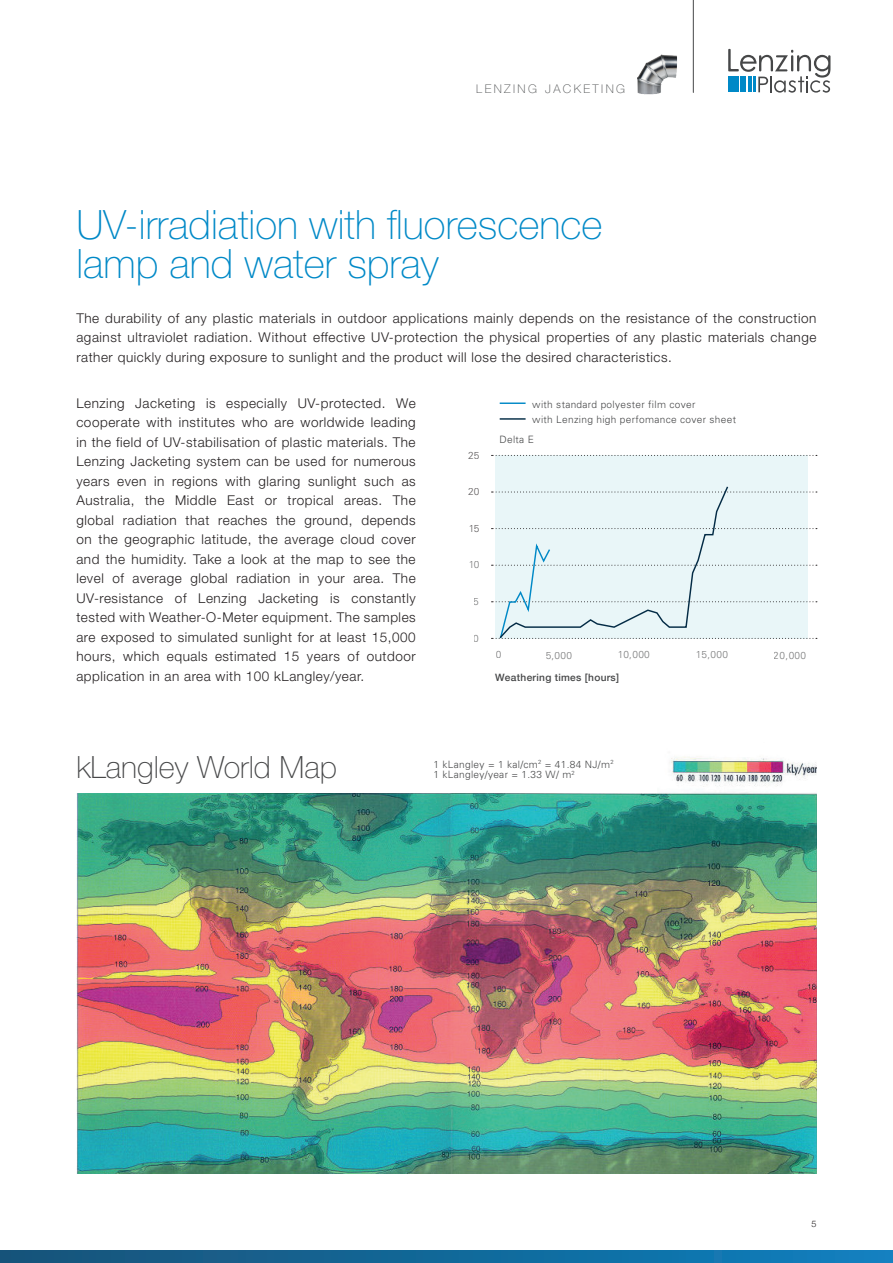
<style>
.page{position:relative;width:893px;height:1263px;background:#fff}
.page>*{position:absolute;margin:0;border:0;box-sizing:border-box;transform-origin:0 0}
.t1{font:100 40.5px/39px "Helvetica Neue LT Std";color:#0089c7}
.t2{font:100 30.75px "Helvetica Neue LT Std";color:#464748}
.t3{font:300 13.5px/19.5px "Helvetica Neue LT Std";letter-spacing:.04em;color:#231f20;text-align:justify}
.t4{font:100 12px "Helvetica Neue LT Std";letter-spacing:.2em;color:#4f5152}
.t5{font:300 10.2px/15.8px "Univers";letter-spacing:.03em;color:#464748}
.t6{font:500 10.2px "Helvetica Neue";letter-spacing:.03em;color:#464748}
.t7{font:300 10.2px "Univers";color:#231f20}
.t8{font:300 9px "Helvetica Neue";color:#231f20}
</style>
<div class="page">
<svg style="left:0;top:1250px;width:893px;height:13px;background:#12699a"></svg>
<svg style="left:728px;top:49px;width:102px;height:44px"></svg>
<hr style="left:693px;top:0;width:1px;height:92px;background:#464748">
<img style="left:637px;top:54px;width:40px;height:40px">
<div style="left:495px;top:455px;width:312px;height:184px;background:#e9f6f8"></div>
<svg style="left:491px;top:455px;width:326px;height:1px"></svg>
<svg style="left:491px;top:485px;width:326px;height:154px"></svg>
<hr style="left:500px;top:402px;width:26px;height:2px;background:#0089c7">
<hr style="left:500px;top:418px;width:26px;height:2px;background:#032b45">
<img style="left:77px;top:756px;width:739px;height:417px">
<div style="left:51px;top:733px;width:606px;height:59px;background:#fff"></div>
<p class="t4" style="left:476px;top:82px;width:150px">LENZING JACKETING</p>
<h1 class="t1" style="left:76px;top:205px;width:528px">UV-irradiation with fluorescence lamp and water spray</h1>
<p class="t3" style="left:76px;top:308px;width:741px">The durability of any plastic materials in outdoor applications mainly depends on the resistance of the construction against ultraviolet radiation. Without effective UV-protection the physical properties of any plastic materials change rather quickly during exposure to sunlight and the product will lose the desired characteristics.</p>
<p class="t3" style="left:76px;top:393px;width:341px">Lenzing Jacketing is especially UV-protected. We cooperate with institutes who are worldwide leading in the field of UV-stabilisation of plastic materials. The Lenzing Jacketing system can be used for numerous years even in regions with glaring sunlight such as Australia, the Middle East or tropical areas. The global radiation that reaches the ground, depends on the geographic latitude, the average cloud cover and the humidity. Take a look at the map to see the level of average global radiation in your area. The UV-resistance of Lenzing Jacketing is constantly tested with Weather-O-Meter equipment. The samples are exposed to simulated sunlight for at least 15,000 hours, which equals estimated 15 years of outdoor application in an area with 100 kLangley/year.</p>
<p class="t5" style="left:532px;top:396px;width:205px">with standard polyester film cover<br>with Lenzing high perfomance cover sheet</p>
<p class="t5" style="left:499px;top:431px;width:36px">Delta E</p>
<p class="t7" style="left:468px;top:449px;width:13px">25</p>
<p class="t7" style="left:468px;top:485px;width:13px">20</p>
<p class="t7" style="left:468px;top:522px;width:13px">15</p>
<p class="t5" style="left:468px;top:557px;width:13px">10</p>
<p class="t5" style="left:474px;top:594px;width:7px">5</p>
<p class="t5" style="left:474px;top:630px;width:7px">0</p>
<p class="t5" style="left:495px;top:646px;width:7px">0</p>
<p class="t5" style="left:545px;top:648px;width:28px">5,000</p>
<p class="t5" style="left:617px;top:647px;width:34px">10,000</p>
<p class="t5" style="left:695px;top:647px;width:34px">15,000</p>
<p class="t5" style="left:774px;top:647px;width:34px">20,000</p>
<p class="t6" style="left:495px;top:669px;width:125px">Weathering times [hours]</p>
<h2 class="t2" style="left:76px;top:750px;width:262px">kLangley World Map</h2>
<p class="t5" style="left:433px;top:756px;width:182px">1 kLangley = 1 kal/cm<sup>2</sup> = 41.84 NJ/m<sup>2</sup></p>
<p class="t5" style="left:433px;top:767px;width:143px">1 kLangley/year = 1.33 W/ m<sup>2</sup></p>
<p class="t8" style="left:811px;top:1216px;width:7px">5</p>
</div>
